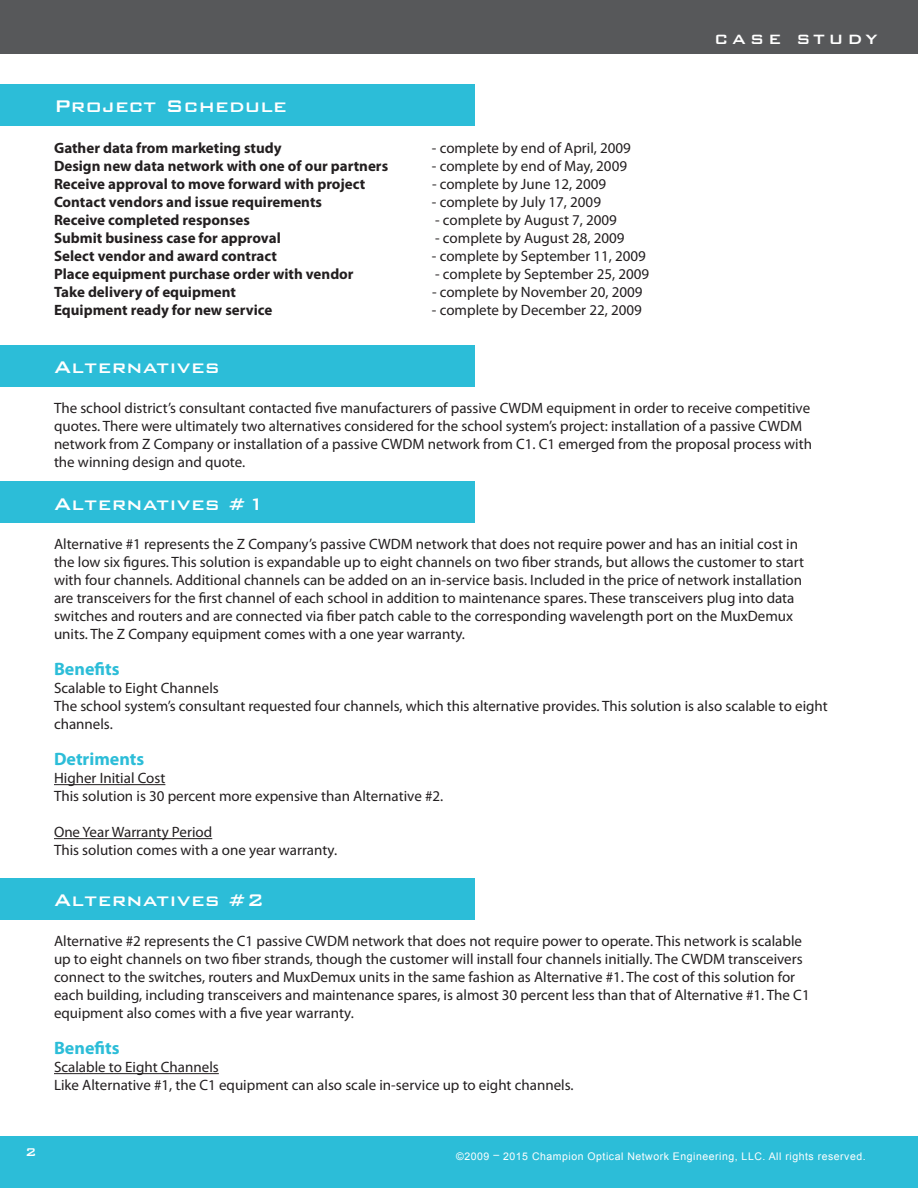
<style>
.page{position:relative;width:918px;height:1188px;background:#fff}
.page>*{position:absolute;margin:0;border:0;box-sizing:border-box;transform-origin:0 0}
.t1{font:500 22.5px "Bank Gothic BT";letter-spacing:.01em;color:#fff}
.t2{font:700 18px "Myriad Pro";color:#2cbdd8}
.t3{font:500 18px "Bank Gothic BT";letter-spacing:.21em;color:#fff}
.t4{font:15px "Myriad Pro";color:#231f20}
.t5{font:700 15px "Myriad Pro";color:#231f20}
.t6{font:500 15px "Bank Gothic BT";color:#fff}
.t7{font:10.5px "Arial";letter-spacing:.05em;color:#fff}
</style>
<div class="page">
<div style="left:0;top:0;width:918px;height:54px;background:#57585a"></div>
<div style="left:0;top:1136px;width:918px;height:52px;background:#2cbdd8"></div>
<div style="left:0;top:84px;width:474px;height:42px;background:#2cbdd8"></div>
<div style="left:0;top:345px;width:474px;height:42px;background:#2cbdd8"></div>
<div style="left:0;top:482px;width:474px;height:41px;background:#2cbdd8"></div>
<div style="left:0;top:878px;width:474px;height:42px;background:#2cbdd8"></div>
<hr style="left:54px;top:784px;width:111px;height:1px;background:#231f20">
<hr style="left:54px;top:838px;width:158px;height:1px;background:#231f20">
<hr style="left:54px;top:1073px;width:165px;height:1px;background:#231f20">
<p class="t3" style="left:714px;top:30px;width:165px">CASE STUDY</p>
<p class="t1" style="left:54px;top:94px;width:234px">Project Schedule</p>
<p class="t5" style="left:54px;top:138px;width:229px">Gather data from marketing study</p>
<p class="t4" style="left:432px;top:139px;width:200px">- complete by end of April, 2009</p>
<p class="t5" style="left:54px;top:156px;width:336px">Design new data network with one of our partners</p>
<p class="t4" style="left:432px;top:157px;width:197px">- complete by end of May, 2009</p>
<p class="t5" style="left:54px;top:174px;width:313px">Receive approval to move forward with project</p>
<p class="t4" style="left:432px;top:175px;width:176px">- complete by June 12, 2009</p>
<p class="t5" style="left:54px;top:192px;width:270px">Contact vendors and issue requirements</p>
<p class="t4" style="left:432px;top:193px;width:171px">- complete by July 17, 2009</p>
<p class="t5" style="left:54px;top:210px;width:198px">Receive completed responses</p>
<p class="t4" style="left:435px;top:211px;width:183px">- complete by August 7, 2009</p>
<p class="t5" style="left:54px;top:228px;width:228px">Submit business case for approval</p>
<p class="t4" style="left:435px;top:229px;width:191px">- complete by August 28, 2009</p>
<p class="t5" style="left:54px;top:246px;width:225px">Select vendor and award contract</p>
<p class="t4" style="left:432px;top:247px;width:216px">- complete by September 11, 2009</p>
<p class="t5" style="left:54px;top:264px;width:301px">Place equipment purchase order with vendor</p>
<p class="t4" style="left:435px;top:265px;width:216px">- complete by September 25, 2009</p>
<p class="t5" style="left:54px;top:282px;width:184px">Take delivery of equipment</p>
<p class="t4" style="left:432px;top:283px;width:212px">- complete by November 20, 2009</p>
<p class="t5" style="left:54px;top:300px;width:220px">Equipment ready for new service</p>
<p class="t4" style="left:432px;top:301px;width:211px">- complete by December 22, 2009</p>
<p class="t1" style="left:54px;top:355px;width:167px">Alternatives</p>
<p class="t4" style="left:54px;top:399px;width:758px">The school district’s consultant contacted five manufacturers of passive CWDM equipment in order to receive competitive</p>
<p class="t4" style="left:54px;top:417px;width:750px">quotes. There were ultimately two alternatives considered for the school system’s project: installation of a passive CWDM</p>
<p class="t4" style="left:54px;top:435px;width:760px">network from Z Company or installation of a passive CWDM network from C1. C1 emerged from the proposal process with</p>
<p class="t4" style="left:54px;top:453px;width:193px">the winning design and quote.</p>
<p class="t1" style="left:54px;top:491px;width:212px">Alternatives #1</p>
<p class="t4" style="left:54px;top:535px;width:746px">Alternative #1 represents the Z Company’s passive CWDM network that does not require power and has an initial cost in</p>
<p class="t4" style="left:54px;top:553px;width:752px">the low six figures. This solution is expandable up to eight channels on two fiber strands, but allows the customer to start</p>
<p class="t4" style="left:54px;top:571px;width:750px">with four channels. Additional channels can be added on an in-service basis. Included in the price of network installation</p>
<p class="t4" style="left:54px;top:589px;width:742px">are transceivers for the first channel of each school in addition to maintenance spares. These transceivers plug into data</p>
<p class="t4" style="left:54px;top:607px;width:741px">switches and routers and are connected via fiber patch cable to the corresponding wavelength port on the MuxDemux</p>
<p class="t4" style="left:54px;top:625px;width:413px">units. The Z Company equipment comes with a one year warranty.</p>
<p class="t2" style="left:54px;top:657px;width:67px">Benefits</p>
<p class="t4" style="left:54px;top:679px;width:166px">Scalable to Eight Channels</p>
<p class="t4" style="left:54px;top:697px;width:775px">The school system’s consultant requested four channels, which this alternative provides. This solution is also scalable to eight</p>
<p class="t4" style="left:54px;top:715px;width:60px">channels.</p>
<p class="t2" style="left:54px;top:747px;width:92px">Detriments</p>
<p class="t4" style="left:54px;top:769px;width:113px">Higher Initial Cost</p>
<p class="t4" style="left:54px;top:787px;width:391px">This solution is 30 percent more expensive than Alternative #2.</p>
<p class="t4" style="left:54px;top:823px;width:160px">One Year Warranty Period</p>
<p class="t4" style="left:54px;top:841px;width:285px">This solution comes with a one year warranty.</p>
<p class="t1" style="left:54px;top:888px;width:212px">Alternatives #2</p>
<p class="t4" style="left:54px;top:932px;width:750px">Alternative #2 represents the C1 passive CWDM network that does not require power to operate. This network is scalable</p>
<p class="t4" style="left:54px;top:950px;width:750px">up to eight channels on two fiber strands, though the customer will install four channels initially. The CWDM transceivers</p>
<p class="t4" style="left:54px;top:968px;width:743px">connect to the switches, routers and MuxDemux units in the same fashion as Alternative #1. The cost of this solution for</p>
<p class="t4" style="left:54px;top:986px;width:757px">each building, including transceivers and maintenance spares, is almost 30 percent less than that of Alternative #1. The C1</p>
<p class="t4" style="left:54px;top:1004px;width:301px">equipment also comes with a five year warranty.</p>
<p class="t2" style="left:54px;top:1036px;width:67px">Benefits</p>
<p class="t4" style="left:54px;top:1058px;width:166px">Scalable to Eight Channels</p>
<p class="t4" style="left:54px;top:1076px;width:521px">Like Alternative #1, the C1 equipment can also scale in-service up to eight channels.</p>
<p class="t6" style="left:25px;top:1144px;width:13px">2</p>
<p class="t7" style="left:456px;top:1149px;width:411px">©2009 – 2015 Champion Optical Network Engineering, LLC. All rights reserved.</p>
</div>
